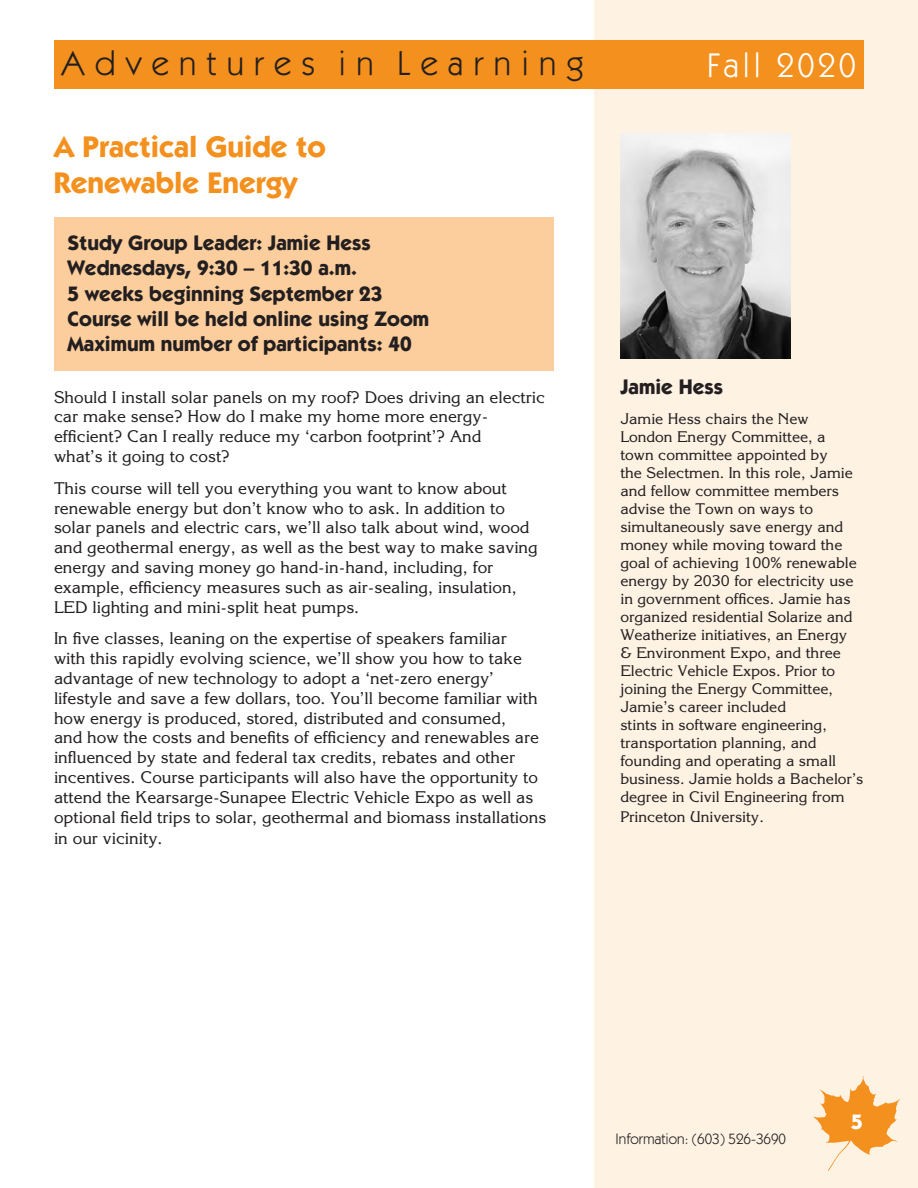
<style>
.page{position:relative;width:918px;height:1188px;background:#fff}
.page>*{position:absolute;margin:0;border:0;box-sizing:border-box;transform-origin:0 0}
.t1{font:34.35px "Itc Kabel";letter-spacing:.3em;color:#231f20}
.t2{font:34.35px "Itc Kabel";letter-spacing:.1em;color:#fff}
.t3{font:700 30px/36px "Itc Kabel";color:#f4901d}
.t4{font:700 21px/25.2px "Itc Kabel";color:#231f20}
.t5{font:700 21px "Itc Kabel";color:#fff}
.t6{font:16.5px/19.8px "Korinna";color:#231f20}
.t7{font:15px/18px "Korinna";color:#231f20}
.t8{font:15px "Itc Kabel";color:#231f20}
</style>
<div class="page">
<div style="left:594px;top:0;width:324px;height:1188px;background:#fef2e3"></div>
<svg style="left:813px;top:1076px;width:88px;height:95px"></svg>
<div style="left:54px;top:40px;width:810px;height:49px;background:#f4901d"></div>
<div style="left:54px;top:217px;width:500px;height:154px;background:#fcce9d"></div>
<img style="left:620px;top:134px;width:170px;height:224px">
<h1 class="t1" style="left:62px;top:43px;width:524px">Adventures in Learning</h1>
<h1 class="t2" style="left:707px;top:45px;width:150px">Fall 2020</h1>
<h2 class="t3" style="left:54px;top:128px;width:273px">A Practical Guide to<br>Renewable Energy</h2>
<p class="t4" style="left:68px;top:230px;width:363px">Study Group Leader: Jamie Hess<br>Wednesdays, 9:30 – 11:30 a.m.<br>5 weeks beginning September 23<br>Course will be held online using Zoom<br>Maximum number of participants: 40</p>
<p class="t6" style="left:54px;top:387px;width:493px">Should I install solar panels on my roof? Does driving an electric car make sense? How do I make my home more energy&shy;efficient? Can I really reduce my ‘carbon footprint’? And<br>what’s it going to cost?</p>
<p class="t6" style="left:54px;top:478px;width:485px">This course will tell you everything you want to know about renewable energy but don’t know who to ask. In addition to solar panels and electric cars, we’ll also talk about wind, wood and geothermal energy, as well as the best way to make saving energy and saving money go hand-in-hand, including, for example, efficiency measures such as air-sealing, insulation, LED lighting and mini-split heat pumps.</p>
<p class="t6" style="left:54px;top:628px;width:494px">In five classes, leaning on the expertise of speakers familiar<br>with this rapidly evolving science, we’ll show you how to take advantage of new technology to adopt a ‘net-zero energy’ lifestyle and save a few dollars, too. You’ll become familiar with how energy is produced, stored, distributed and consumed,<br>and how the costs and benefits of efficiency and renewables are influenced by state and federal tax credits, rebates and other incentives. Course participants will also have the opportunity to attend the Kearsarge-Sunapee Electric Vehicle Expo as well as optional field trips to solar, geothermal and biomass installations</p>
<p class="t6" style="left:54px;top:828px;width:110px">in our vicinity.</p>
<p class="t4" style="left:620px;top:374px;width:104px">Jamie Hess</p>
<p class="t7" style="left:620px;top:409px;width:244px">Jamie Hess chairs the New<br>London Energy Committee, a<br>town committee appointed by<br>the Selectmen. In this role, Jamie and fellow committee members advise the Town on ways to simultaneously save energy and money while moving toward the goal of achieving 100% renewable energy by 2030 for electricity use in government offices. Jamie has organized residential Solarize and<br>Weatherize initiatives, an Energy<br>&amp; Environment Expo, and three<br>Electric Vehicle Expos. Prior to joining the Energy Committee,<br>Jamie’s career included<br>stints in software engineering, transportation planning, and founding and operating a small business. Jamie holds a Bachelor’s degree in Civil Engineering from</p>
<p class="t7" style="left:620px;top:807px;width:145px">Princeton University.</p>
<p class="t8" style="left:616px;top:1130px;width:172px">Information: (603) 526-3690</p>
<p class="t5" style="left:851px;top:1109px;width:13px">5</p>
</div>
